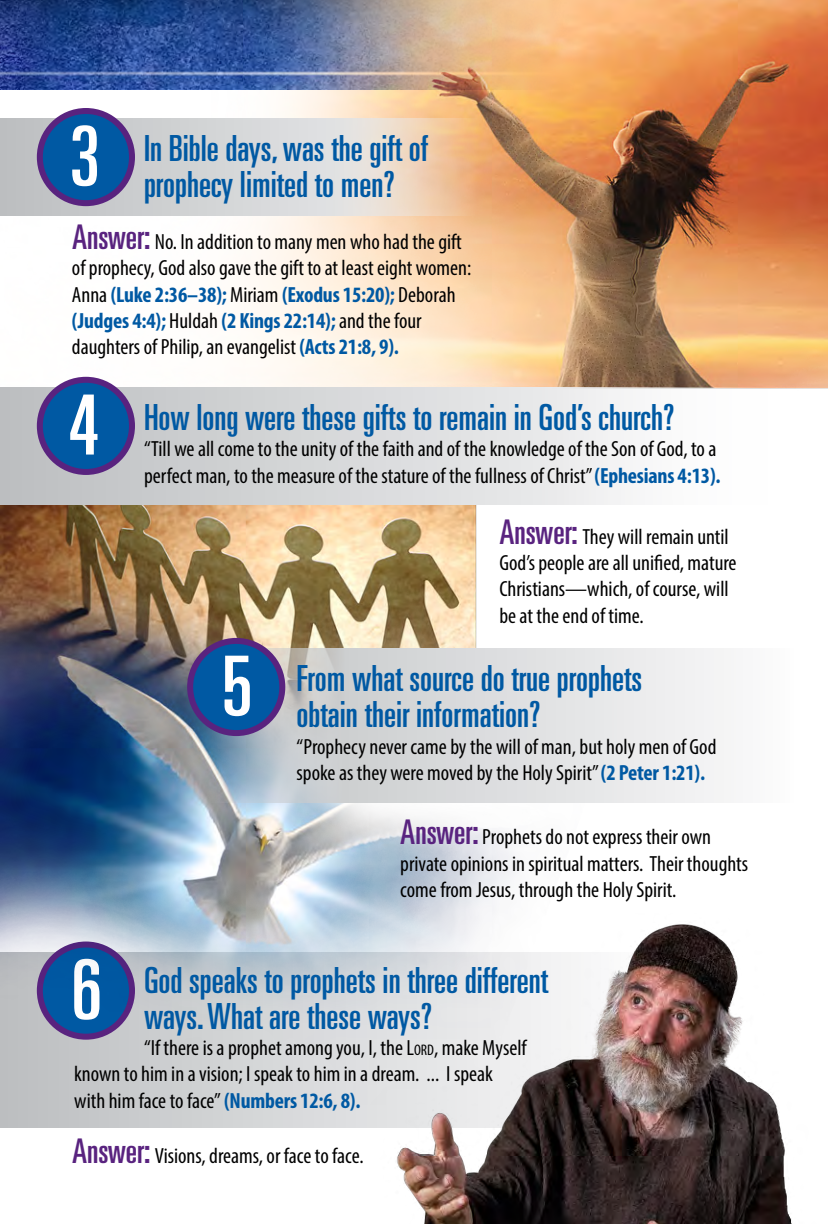
<style>
.page{position:relative;width:828px;height:1224px;background:#fff}
.page>*{position:absolute;margin:0;border:0;box-sizing:border-box;transform-origin:0 0}
.Question_Header{font:ultra-condensed 83px "Univers";color:#fff}
.Question_Header-2{font:ultra-condensed 36px/36px "Univers";color:#0059a3}
.Answer_Copy{font:condensed 22px/26.4px "Myriad Pro";color:#000}
.s1{font-family:"Univers";font-stretch:ultra-condensed;font-size:34px;color:#59237f}
.s2{font-weight:700;color:#0059a3}
.s3{font-style:inherit}
.s4{font-size:15.4px}
</style>
<div class="page">
<img style="left:0;top:0;width:828px;height:389px">
<svg style="left:0;top:1106px;width:378px;height:22px"></svg>
<img style="left:0;top:505px;width:599px;height:601px">
<svg style="left:0;top:119px;width:573px;height:97px"></svg>
<div style="left:40px;top:111px;width:92px;height:92px;background:#0059a3;border-radius:50%"></div>
<div style="left:37px;top:108px;width:98px;height:98px;border:6px solid #59237f;border-radius:50%"></div>
<div style="left:0;top:388px;width:768px;height:117px;background:linear-gradient(to right,#b8b9bd,#fff)"></div>
<div style="left:40px;top:380px;width:92px;height:92px;background:#0059a3;border-radius:50%"></div>
<div style="left:37px;top:377px;width:98px;height:98px;border:6px solid #59237f;border-radius:50%"></div>
<svg style="left:173px;top:649px;width:551px;height:153px"></svg>
<div style="left:190px;top:641px;width:92px;height:92px;background:#0059a3;border-radius:50%"></div>
<div style="left:187px;top:638px;width:98px;height:98px;border:6px solid #59237f;border-radius:50%"></div>
<img style="left:378px;top:913px;width:414px;height:311px">
<p class="Question_Header" style="left:69px;top:109px;width:32px">3</p>
<p class="Question_Header-2" style="left:144px;top:130px;width:286px">In Bible days, was the gift of</p>
<p class="Question_Header-2" style="left:144px;top:166px;width:252px">prophecy limited to men?</p>
<p class="Answer_Copy" style="left:72px;top:228px;width:401px"><span class="s1">Answer:</span> No. In addition to many men who had the gift of prophecy, God also gave the gift to at least eight women:<br>Anna <span class="s2">(Luke 2:36–38);</span> Miriam <span class="s2">(Exodus 15:20);</span> Deborah <span class="s2">(Judges 4:4);</span> Huldah <span class="s2">(2 Kings 22:14);</span> and the four daughters of Philip, an evangelist <span class="s2">(Acts 21:8, 9).</span></p>
<p class="Question_Header" style="left:68px;top:378px;width:32px">4</p>
<p class="Question_Header-2" style="left:144px;top:399px;width:532px">How long were these gifts to remain in God’s church?</p>
<p class="Answer_Copy" style="left:144px;top:435px;width:578px">“Till we all come to the unity of the faith and of the knowledge of the Son of God, to a perfect man, to the measure of the stature of the fullness of Christ” <span class="s2">(Ephesians 4:13).</span></p>
<p class="Answer_Copy" style="left:499px;top:523px;width:239px"><span class="s1">Answer:</span> They will remain until<br>God’s people are all unified, mature<br>Christians—which, of course, will be at the end of time.</p>
<p class="Question_Header" style="left:222px;top:639px;width:32px">5</p>
<p class="Question_Header-2" style="left:297px;top:660px;width:347px">From what source do true prophets obtain their information?</p>
<p class="Answer_Copy" style="left:297px;top:733px;width:421px">“Prophecy never came by the will of man, but holy men of God spoke as they were moved by the Holy Spirit” <span class="s2">(2 Peter 1:21).</span></p>
<p class="Answer_Copy" style="left:400px;top:823px;width:349px"><span class="s1">Answer:</span> Prophets do not express their own private opinions in spiritual matters. Their thoughts come from Jesus, through the Holy Spirit.</p>
<p class="Question_Header" style="left:71px;top:943px;width:32px">6</p>
<p class="Question_Header-2" style="left:144px;top:962px;width:406px">God speaks to prophets in three different ways. What are these ways?</p>
<p class="Answer_Copy" style="left:74px;top:1034px;width:454px;text-indent:70px">“If there is a prophet among you, I, the <span class="s3">L</span><span class="s4">ord</span>, make Myself known to him in a vision; I speak to him in a dream. ... I speak with him face to face” <span class="s2">(Numbers 12:6, 8).</span></p>
<p class="Answer_Copy" style="left:72px;top:1143px;width:293px"><span class="s1">Answer:</span> Visions, dreams, or face to face.</p>
</div>
